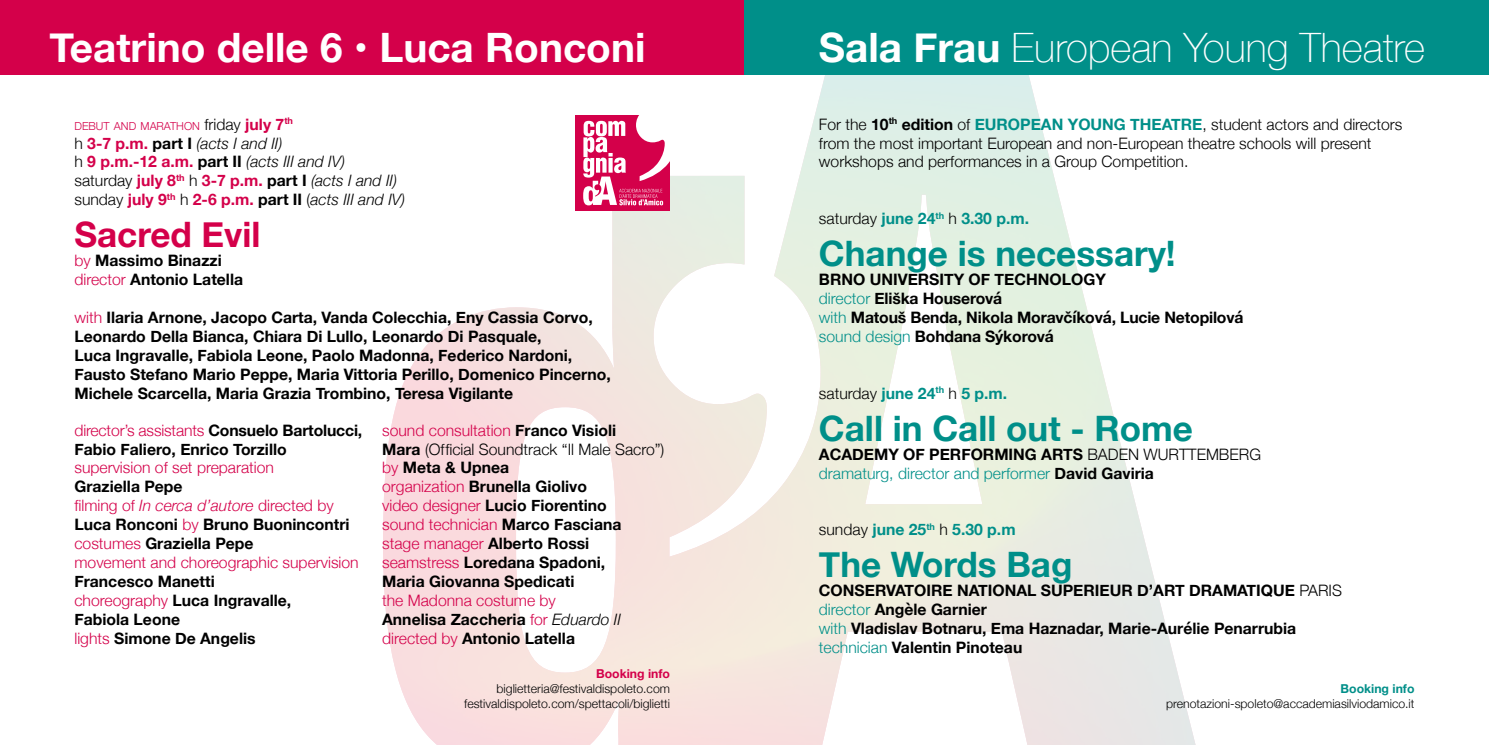
<style>
.page{position:relative;width:1489px;height:745px;background:#fff}
.page>*{position:absolute;margin:0;border:0;box-sizing:border-box;transform-origin:0 0}
.t1{font:100 40.43px "Helvetica Neue";color:#fff}
.t2{font:700 40.43px "Helvetica Neue";color:#fff}
.t3{font:700 35px "Helvetica Neue";color:#008f89}
.t4{font:700 35px "Helvetica Neue";color:#d4004a}
.t5{font:700 15.75px/18.9px "Helvetica Neue";color:#000}
.t6{font:300 15.75px/18.9px "Helvetica Neue";color:#d4004a}
.t7{font:300 15.75px/18.9px "Helvetica Neue";color:#000}
.t8{font:italic 300 15.75px/18.9px "Helvetica Neue";color:#000}
.t9{font:700 15.75px "Helvetica Neue";color:#008f89}
.t10{font:300 12.25px/14.7px "Helvetica Neue";color:#000;text-align:right}
.t11{font:700 12.25px "Helvetica Neue";color:#008f89}
.t12{font:700 12.25px "Helvetica Neue";color:#d4004a}
.t13{font:300 11.03px "Helvetica Neue";color:#d4004a}
.s1{font-size:15.75px;color:#000}
.s2{font-weight:700;font-size:15.75px}
.s3{font-style:normal}
.s4{font-weight:700;font-style:normal;color:#d4004a}
.s5{font-weight:700;font-style:normal}
.s6{font-weight:300;color:#d4004a}
.s7{font-weight:700;color:#000}
.s8{font-style:italic}
.s9{font-weight:300}
.s10{font-style:italic;color:#000}
.s11{font-weight:700}
.s12{font-weight:700;color:#008f89}
.s13{font-weight:300;color:#000}
.s14{font-weight:300;color:#008f89}
</style>
<div class="page">
<img style="left:383px;top:74px;width:813px;height:670px">
<div style="left:0;top:0;width:744px;height:74px;background:#d4004a"></div>
<div style="left:744px;top:0;width:744px;height:74px;background:#008f89"></div>
<div style="left:575px;top:115px;width:95px;height:95px;background:#d4004a"></div>
<svg style="left:583px;top:115px;width:87px;height:90px"></svg>
<h1 class="t2" style="left:50px;top:16px;width:597px">Teatrino delle 6 • Luca Ronconi</h1>
<p class="t13" style="left:74px;top:117px;width:220px">DEBUT AND MARATHON <span class="s1">friday</span> <span class="s2">july 7</span><sup>th</sup></p>
<p class="t8" style="left:74px;top:132px;width:332px"><span class="s3">h</span> <span class="s4">3-7 p.m.</span> <span class="s5">part I</span> (acts I and II)<br><span class="s3">h</span> <span class="s4">9 p.m.-12 a.m.</span> <span class="s5">part II</span> (acts III and IV) <span class="s3">saturday</span> <span class="s4">july 8</span><sup>th</sup> <span class="s3">h</span> <span class="s4">3-7 p.m.</span> <span class="s5">part I</span> (acts I and II) <span class="s3">sunday</span> <span class="s4">july 9</span><sup>th</sup> <span class="s3">h</span> <span class="s4">2-6 p.m.</span> <span class="s5">part II</span> <span class="s3">(</span>acts III and IV)</p>
<h2 class="t4" style="left:74px;top:207px;width:188px">Sacred Evil</h2>
<p class="t5" style="left:74px;top:251px;width:170px"><span class="s6">by</span> Massimo Binazzi <span class="s6">director</span> Antonio Latella</p>
<p class="t5" style="left:74px;top:308px;width:538px"><span class="s6">with</span> Ilaria Arnone, Jacopo Carta, Vanda Colecchia, Eny Cassia Corvo, Leonardo Della Bianca, Chiara Di Lullo, Leonardo Di Pasquale,<br>Luca Ingravalle, Fabiola Leone, Paolo Madonna, Federico Nardoni, Fausto Stefano Mario Peppe, Maria Vittoria Perillo, Domenico Pincerno, Michele Scarcella, Maria Grazia Trombino, Teresa Vigilante</p>
<p class="t5" style="left:74px;top:420px;width:289px"><span class="s6">director’s assistants</span> Consuelo Bartolucci,<br>Fabio Faliero, Enrico Torzillo</p>
<p class="t6" style="left:74px;top:457px;width:201px">supervision of set preparation</p>
<p class="t6" style="left:74px;top:476px;width:286px"><span class="s7">Graziella Pepe<br></span>filming of <span class="s8">In cerca d’autore</span> directed by<br><span class="s7">Luca Ronconi</span> by <span class="s7">Bruno Buonincontri </span>costumes <span class="s7">Graziella Pepe<br></span>movement and choreographic supervision</p>
<p class="t5" style="left:74px;top:572px;width:218px">Francesco Manetti <span class="s6">choreography</span> Luca Ingravalle,<br>Fabiola Leone<br><span class="s6">lights</span> Simone De Angelis</p>
<p class="t5" style="left:382px;top:420px;width:284px"><span class="s6">sound consultation</span> Franco Visioli<br>Mara <span class="s9">(Of ficial Soundtrack “Il Male Sacro”) </span><span class="s6">by</span> Meta &amp; Upnea<br><span class="s6">organization</span> Brunella Giolivo<br><span class="s6">video designer</span> Lucio Fiorentino<br><span class="s6">sound technician</span> Marco Fasciana<br><span class="s6">stage manager</span> Alberto Rossi <span class="s6">seamstress</span> Loredana Spadoni,<br>Maria Giovanna Spedicati</p>
<p class="t6" style="left:382px;top:589px;width:240px">the Madonna costume by<br><span class="s7">Annelisa Zaccheria</span> for <span class="s10">Eduardo II </span>directed by <span class="s7">Antonio Latella</span></p>
<p class="t12" style="left:596px;top:664px;width:75px">Booking info</p>
<p class="t10" style="left:464px;top:680px;width:207px">biglietteria@festivaldispoleto.com festivaldispoleto.com/spettacoli/biglietti</p>
<h1 class="t1" style="left:819px;top:17px;width:608px"><span class="s11">Sala Frau</span> European Young Theatre</h1>
<p class="t7" style="left:819px;top:113px;width:585px">For the <span class="s11">10</span><sup>th</sup> <span class="s11">edition</span> of <span class="s12">EUROPEAN YOUNG THEATRE</span>, student actors and directors from the most important European and non-European theatre schools will present workshops and performances in a Group Competition.</p>
<p class="t9" style="left:819px;top:206px;width:211px"><span class="s13">saturday</span> june 24<sup>th</sup> <span class="s13">h</span> 3.30 p.m.</p>
<h2 class="t3" style="left:819px;top:226px;width:358px">Change is necessary!</h2>
<p class="t5" style="left:819px;top:270px;width:426px">BRNO UNIVERSITY OF TECHNOLOGY<br><span class="s14">director</span> Eliška Houserová<br><span class="s14">with</span> Matouš Benda, Nikola Moravčíková, Lucie Netopilová <span class="s14">sound design</span> Bohdana Sýkorová</p>
<p class="t9" style="left:819px;top:380px;width:190px"><span class="s13">saturday</span> june 24<sup>th</sup> <span class="s13">h</span> 5 p.m.</p>
<h2 class="t3" style="left:819px;top:400px;width:375px">Call in Call out - Rome</h2>
<p class="t5" style="left:819px;top:445px;width:443px">ACADEMY OF PERFORMING ARTS <span class="s9">BADEN WURTTEMBERG </span><span class="s14">dramaturg, director and performer</span> David Gaviria</p>
<p class="t9" style="left:819px;top:517px;width:198px"><span class="s13">sunday</span> june 25<sup>th</sup> <span class="s13">h</span> 5.30 p.m</p>
<h2 class="t3" style="left:819px;top:537px;width:255px">The Words Bag</h2>
<p class="t5" style="left:819px;top:581px;width:524px">CONSERVATOIRE NATIONAL SUPERIEUR D’ART DRAMATIQUE <span class="s9">PARIS </span><span class="s14">director</span> Angèle Garnier<br><span class="s14">with</span> Vladislav Botnaru, Ema Haznadar, Marie-Aurélie Penarrubia <span class="s14">technician</span> Valentin Pinoteau</p>
<p class="t11" style="left:1340px;top:678px;width:75px">Booking info</p>
<p class="t10" style="left:1166px;top:694px;width:250px">prenotazioni-spoleto@accademiasilviodamico.it</p>
</div>
